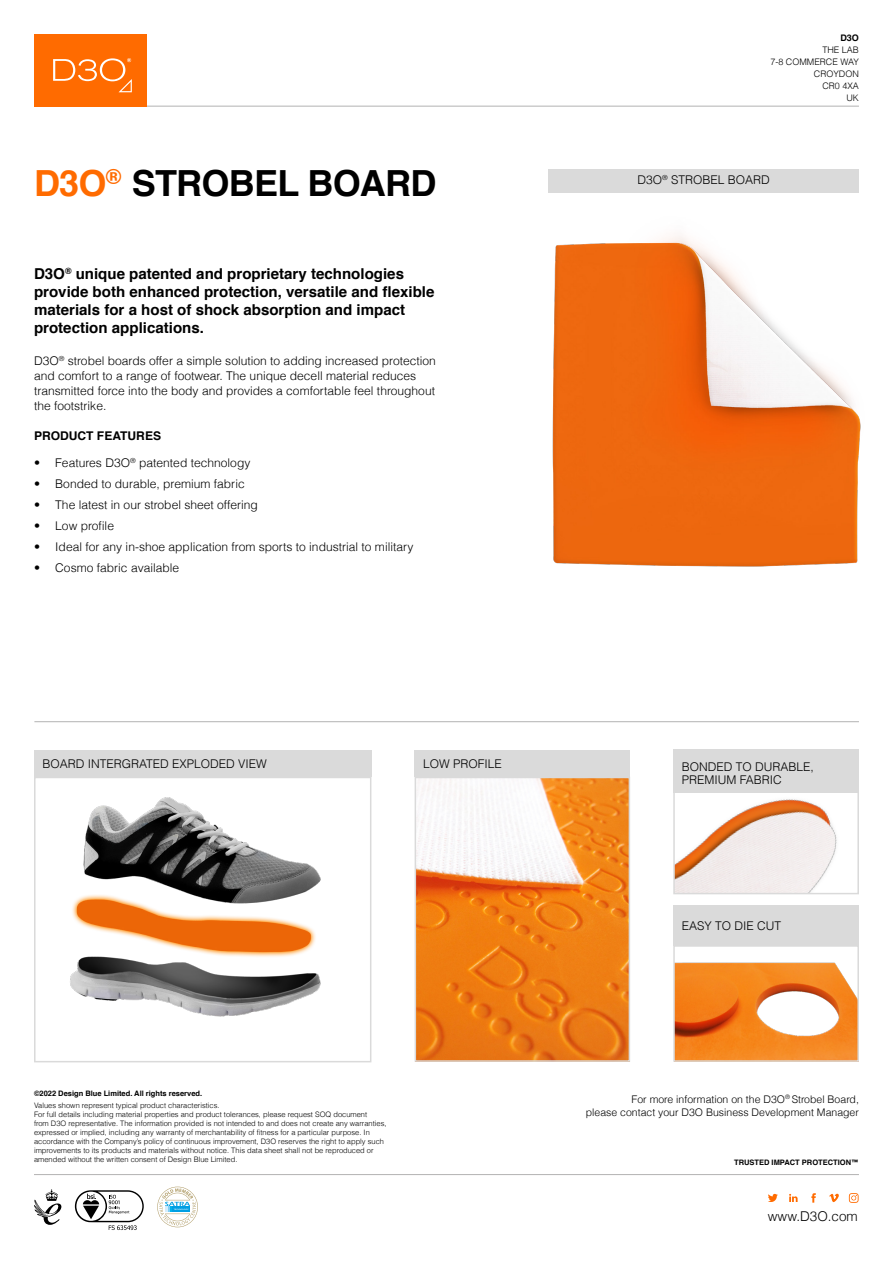
<style>
.page{position:relative;width:893px;height:1263px;background:#fff}
.page>*{position:absolute;margin:0;border:0;box-sizing:border-box;transform-origin:0 0}
.t1{font:700 36px "Helvetica";letter-spacing:-.02em;color:#000}
._01_Intro_copy{font:700 15px/18px "Helvetica";color:#000}
.t2{font:300 13.5px "Helvetica";color:#000}
._02_Body_copy{font:300 12px/15px "Helvetica";color:#000}
._03_Body_Titles{font:700 12px "Helvetica";color:#000}
.t3{font:300 10.5px "Helvetica";color:#000}
.t4{font:300 9px/12px "Helvetica";color:#000;text-align:right}
.t5{font:700 9px "Helvetica";color:#000}
.t6{font:300 7.5px/9px "Helvetica";color:#000}
.t7{font:700 7.5px "Helvetica";color:#000}
.s1{color:#ff6b00}
</style>
<div class="page">
<hr style="left:34px;top:106px;width:825px;height:1px;background:#b3b2b2">
<svg style="left:34px;top:1189px;width:27px;height:36px"></svg>
<hr style="left:34px;top:1174px;width:825px;height:1px;background:#b3b2b2">
<svg style="left:157px;top:1187px;width:41px;height:40px"></svg>
<svg style="left:75px;top:1190px;width:69px;height:40px"></svg>
<svg style="left:789px;top:1194px;width:9px;height:8px"></svg>
<svg style="left:768px;top:1194px;width:10px;height:8px"></svg>
<svg style="left:811px;top:1193px;width:5px;height:10px"></svg>
<svg style="left:829px;top:1194px;width:10px;height:8px"></svg>
<svg style="left:849px;top:1193px;width:10px;height:10px"></svg>
<div style="left:34px;top:34px;width:112px;height:73px;background:#ff6b00"></div>
<svg style="left:53px;top:58px;width:79px;height:34px"></svg>
<div style="left:34px;top:777px;width:337px;height:285px;border:2px solid #dadada"></div>
<img style="left:676px;top:962px;width:180px;height:97px">
<div style="left:673px;top:945px;width:186px;height:117px;border:2px solid #dadada"></div>
<img style="left:676px;top:799px;width:161px;height:92px">
<div style="left:673px;top:777px;width:186px;height:117px;border:2px solid #dadada"></div>
<img style="left:418px;top:780px;width:209px;height:279px">
<div style="left:415px;top:777px;width:215px;height:285px;border:2px solid #dadada"></div>
<hr style="left:34px;top:721px;width:825px;height:1px;background:#b3b2b2">
<div style="left:415px;top:750px;width:215px;height:27px;background:#dadada"></div>
<div style="left:673px;top:750px;width:186px;height:43px;background:#dadada"></div>
<div style="left:34px;top:750px;width:337px;height:27px;background:#dadada"></div>
<div style="left:549px;top:169px;width:310px;height:23px;background:#dadada"></div>
<div style="left:673px;top:905px;width:186px;height:40px;background:#dadada"></div>
<img style="left:70px;top:797px;width:251px;height:220px">
<img style="left:552px;top:235px;width:309px;height:332px">
<p class="t1" style="left:34px;top:155px;width:404px"><span class="s1">D3O</span><sup>®</sup> STROBEL BOARD</p>
<p class="_01_Intro_copy" style="left:34px;top:265px;width:402px">D3O<sup>®</sup> unique patented and proprietary technologies provide both enhanced protection, versatile and flexible materials for a host of shock absorption and impact protection applications.</p>
<p class="_02_Body_copy" style="left:34px;top:352px;width:403px">D3O<sup>®</sup> strobel boards offer a simple solution to adding increased protection and comfort to a range of footwear. The unique decell material reduces transmitted force into the body and provides a comfortable feel throughout the footstrike.</p>
<p class="_03_Body_Titles" style="left:34px;top:426px;width:129px">PRODUCT FEATURES</p>
<p class="_02_Body_copy" style="left:34px;top:454px;width:218px">• Features D3O<sup>®</sup> patented technology</p>
<p class="_02_Body_copy" style="left:34px;top:475px;width:212px">• Bonded to durable, premium fabric</p>
<p class="_02_Body_copy" style="left:34px;top:496px;width:225px">• The latest in our strobel sheet offering</p>
<p class="_02_Body_copy" style="left:34px;top:517px;width:82px">• Low profile</p>
<p class="_02_Body_copy" style="left:34px;top:538px;width:381px">• Ideal for any in-shoe application from sports to industrial to military</p>
<p class="_02_Body_copy" style="left:34px;top:559px;width:147px">• Cosmo fabric available</p>
<p class="t5" style="left:840px;top:30px;width:20px">D3O</p>
<p class="t4" style="left:770px;top:43px;width:90px">THE LAB<br>7-8 COMMERCE WAY<br>CROYDON<br>CR0 4XA<br>UK</p>
<p class="_02_Body_copy" style="left:638px;top:172px;width:134px">D3O<sup>®</sup> STROBEL BOARD</p>
<p class="_02_Body_copy" style="left:43px;top:755px;width:226px">BOARD INTERGRATED EXPLODED VIEW</p>
<p class="_02_Body_copy" style="left:423px;top:755px;width:80px">LOW PROFILE</p>
<p class="_02_Body_copy" style="left:682px;top:759px;width:134px;line-height:13.5px">BONDED TO DURABLE,<br>PREMIUM FABRIC</p>
<p class="_02_Body_copy" style="left:682px;top:917px;width:101px">EASY TO DIE CUT</p>
<p class="t7" style="left:34px;top:1087px;width:170px">©2022 Design Blue Limited. All rights reserved.</p>
<p class="t6" style="left:34px;top:1100px;width:354px">Values shown represent typical product characteristics.<br>For full details including material properties and product tolerances, please request SOQ document<br>from D3O representative. The information provided is not intended to and does not create any warranties, expressed or implied, including any warranty of merchantability of fitness for a particular purpose. In accordance with the Company’s policy of continuous improvement, D3O reserves the right to apply such improvements to its products and materials without notice. This data sheet shall not be reproduced or amended without the written consent of Design Blue Limited.</p>
<p class="t3" style="left:632px;top:1090px;width:229px">For more information on the D3O<sup>®</sup> Strobel Board,</p>
<p class="t3" style="left:586px;top:1104px;width:275px">please contact your D3O Business Development Manager</p>
<p class="t7" style="left:734px;top:1157px;width:126px">TRUSTED IMPACT PROTECTION™</p>
<h3 class="t2" style="left:768px;top:1205px;width:92px">www.D3O.com</h3>
</div>
